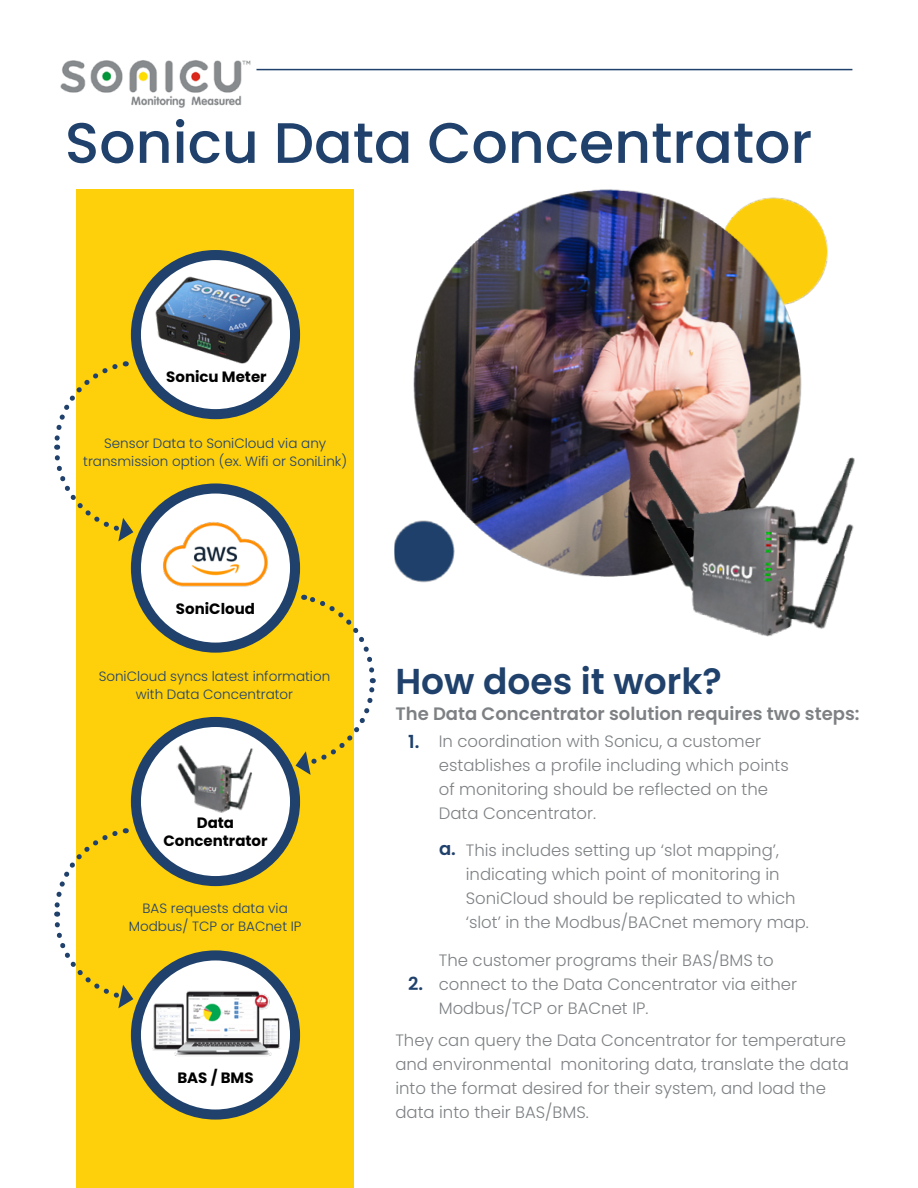
<style>
.page{position:relative;width:918px;height:1188px;background:#fff}
.page>*{position:absolute;margin:0;border:0;box-sizing:border-box;transform-origin:0 0}
.t1{font:500 57px "Poppins";color:#1f416b}
.t2{font:600 36px "Poppins";color:#1f416b}
.t3{font:600 18px "Poppins";color:#7e8184}
.t4{font:600 18px "Poppins";color:#1f416b}
.t5{font:300 16.5px/24px "Poppins";color:#7e8184}
.t6{font:700 15px/18px "Poppins";color:#000;text-align:center}
.t7{font:300 13.5px/18px "Poppins";color:#1f416b;text-align:center}
</style>
<div class="page">
<img style="left:60px;top:60px;width:191px;height:47px">
<div style="left:77px;top:189px;width:277px;height:999px;background:#fecf0b"></div>
<hr style="left:256px;top:69px;width:596px;height:1px;background:#1f416b">
<svg style="left:136px;top:255px;width:159px;height:159px;background:#d6dce3"></svg>
<div style="left:131px;top:250px;width:169px;height:169px;border:10px solid #1f416b;border-radius:50%"></div>
<img style="left:152px;top:273px;width:127px;height:96px">
<svg style="left:136px;top:489px;width:159px;height:159px;background:#e0e5eb"></svg>
<div style="left:131px;top:483px;width:169px;height:170px;border:10px solid #1f416b;border-radius:50%"></div>
<img style="left:158px;top:522px;width:115px;height:65px">
<div style="left:136px;top:722px;width:159px;height:159px;background:#fff;border-radius:50%"></div>
<div style="left:131px;top:717px;width:169px;height:169px;border:10px solid #1f416b;border-radius:50%"></div>
<img style="left:174px;top:738px;width:83px;height:75px">
<svg style="left:136px;top:955px;width:159px;height:160px;background:#dde2e8"></svg>
<div style="left:131px;top:950px;width:169px;height:170px;border:10px solid #1f416b;border-radius:50%"></div>
<img style="left:153px;top:991px;width:127px;height:66px">
<img style="left:394px;top:189px;width:434px;height:394px">
<img style="left:634px;top:427px;width:221px;height:210px">
<svg style="left:54px;top:827px;width:79px;height:181px"></svg>
<svg style="left:54px;top:360px;width:79px;height:181px"></svg>
<svg style="left:296px;top:592px;width:80px;height:183px"></svg>
<h1 class="t1" style="left:65px;top:110px;width:749px">Sonicu Data Concentrator</h1>
<p class="t6" style="left:166px;top:368px;width:102px">Sonicu Meter</p>
<p class="t7" style="left:83px;top:434px;width:265px">Sensor Data to SoniCloud via any transmission option (ex. Wifi or SoniLink)</p>
<p class="t6" style="left:176px;top:600px;width:81px">SoniCloud</p>
<p class="t7" style="left:99px;top:668px;width:233px">SoniCloud syncs latest information with Data Concentrator</p>
<p class="t6" style="left:163px;top:814px;width:106px">Data<br>Concentrator</p>
<p class="t7" style="left:129px;top:900px;width:174px">BAS requests data via<br>Modbus/ TCP or BACnet IP</p>
<p class="t6" style="left:177px;top:1069px;width:78px">BAS / BMS</p>
<h2 class="t2" style="left:395px;top:661px;width:328px">How does it work?</h2>
<p class="t3" style="left:395px;top:703px;width:466px">The Data Concentrator solution requires two steps:</p>
<p class="t4" style="left:408px;top:732px;width:13px">1.</p>
<p class="t4" style="left:408px;top:973px;width:17px">2.</p>
<p class="t5" style="left:439px;top:729px;width:352px">In coordination with Sonicu, a customer establishes a profile including which points of monitoring should be reflected on the Data Concentrator.</p>
<p class="t5" style="left:466px;top:839px;width:345px">This includes setting up ‘slot mapping’, indicating which point of monitoring in SoniCloud should be replicated to which ‘slot’ in the Modbus/BACnet memory map.</p>
<p class="t5" style="left:439px;top:948px;width:360px">The customer programs their BAS/BMS to connect to the Data Concentrator via either<br>Modbus/TCP or BACnet IP.</p>
<p class="t4" style="left:439px;top:838px;width:18px">a.</p>
<p class="t5" style="left:395px;top:1028px;width:455px">They can query the Data Concentrator for temperature and environmental monitoring data, translate the data into the format desired for their system, and load the data into their BAS/BMS.</p>
</div>
